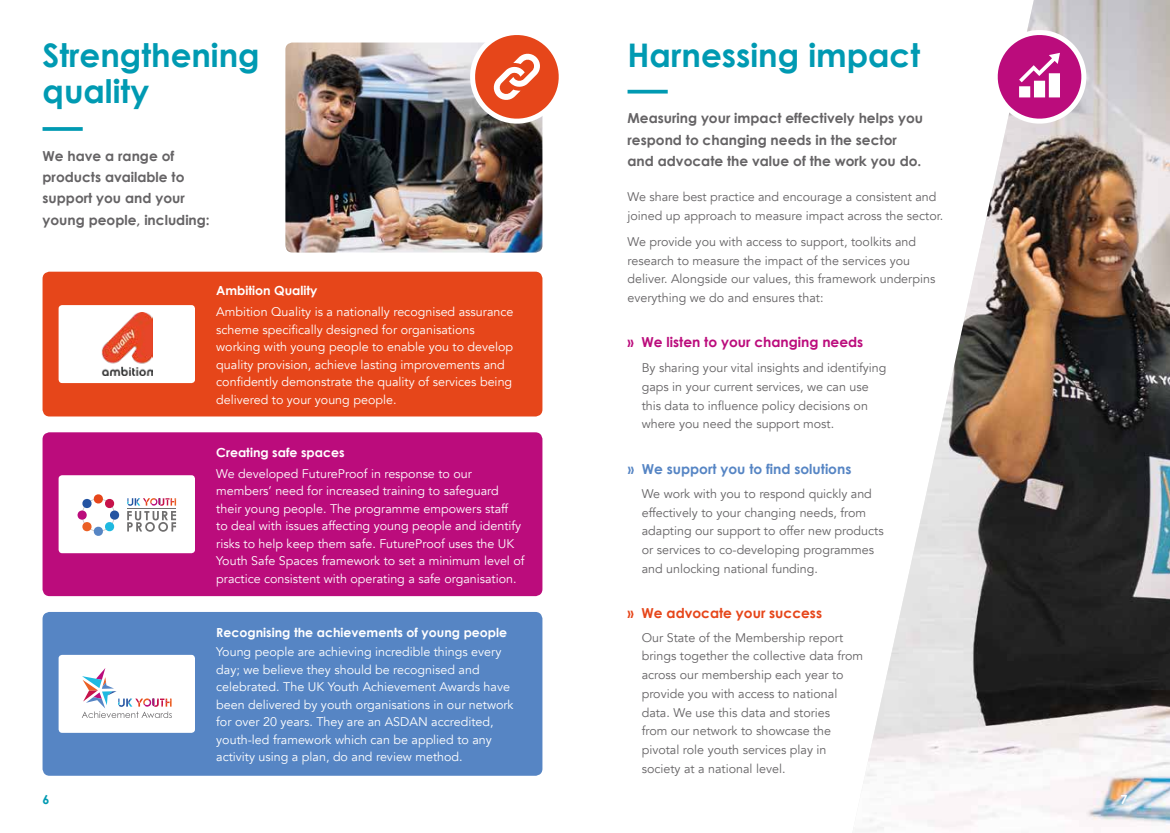
<style>
.page{position:relative;width:1170px;height:833px;background:#fff}
.page>*{position:absolute;margin:0;border:0;box-sizing:border-box;transform-origin:0 0}
.t1{font:700 32.5px/36.2px "Century Gothic";color:#009ab2}
.t2{font:700 13.75px/21.2px "Century Gothic";color:#656365}
.t3{font:700 13.75px "Century Gothic";color:#bb0c7c}
.t4{font:700 13.75px "Century Gothic";color:#5685c4}
.t5{font:700 13.75px "Century Gothic";color:#e6461a}
.t6{font:12.5px/17.5px "Avenir";color:#fff}
.t7{font:12.5px/18.8px "Avenir";color:#656365}
.t8{font:700 12.5px "Century Gothic";color:#fff}
.t9{font:700 12.5px "Century Gothic";color:#009ab2}
</style>
<div class="page">
<img style="left:863px;top:0;width:306px;height:831px">
<svg style="left:43px;top:127px;width:40px;height:4px"></svg>
<svg style="left:627px;top:90px;width:40px;height:4px"></svg>
<svg style="left:983px;top:21px;width:112px;height:104px"></svg>
<div style="left:43px;top:272px;width:499px;height:144px;background:#e6461a;border-radius:7px"></div>
<div style="left:43px;top:432px;width:499px;height:164px;background:#bb0c7c;border-radius:7px"></div>
<div style="left:43px;top:612px;width:499px;height:163px;background:#5685c4;border-radius:7px"></div>
<div style="left:59px;top:305px;width:136px;height:78px;background:#fff;border-radius:4px"></div>
<img style="left:101px;top:312px;width:51px;height:64px">
<div style="left:59px;top:475px;width:136px;height:78px;background:#fff;border-radius:4px"></div>
<svg style="left:77px;top:494px;width:43px;height:42px"></svg>
<svg style="left:127px;top:498px;width:49px;height:34px"></svg>
<hr style="left:127px;top:508px;width:49px;height:1px;background:#706f6f">
<div style="left:59px;top:655px;width:136px;height:78px;background:#fff;border-radius:4px"></div>
<svg style="left:82px;top:668px;width:90px;height:50px"></svg>
<img style="left:285px;top:43px;width:257px;height:209px">
<svg style="left:461px;top:35px;width:98px;height:90px"></svg>
<h1 class="t1" style="left:43px;top:36px;width:219px">Strengthening quality</h1>
<h1 class="t1" style="left:627px;top:36px;width:294px">Harnessing impact</h1>
<p class="t2" style="left:43px;top:145px;width:169px">We have a range of products available to support you and your young people, including:</p>
<p class="t8" style="left:216px;top:283px;width:103px">Ambition Quality</p>
<p class="t6" style="left:216px;top:303px;width:298px">Ambition Quality is a nationally recognised assurance scheme specifically designed for organisations working with young people to enable you to develop quality provision, achieve lasting improvements and confidently demonstrate the quality of services being delivered to your young people.</p>
<p class="t8" style="left:216px;top:444px;width:130px">Creating safe spaces</p>
<p class="t6" style="left:216px;top:465px;width:310px">We developed FutureProof in response to our members’ need for increased training to safeguard their young people. The programme empowers staff<br>to deal with issues affecting young people and identify risks to help keep them safe. FutureProof uses the UK Youth Safe Spaces framework to set a minimum level of practice consistent with operating a safe organisation.</p>
<p class="t8" style="left:216px;top:624px;width:292px">Recognising the achievements of young people</p>
<p class="t6" style="left:216px;top:643px;width:299px">Young people are achieving incredible things every day; we believe they should be recognised and celebrated. The UK Youth Achievement Awards have been delivered by youth organisations in our network for over 20 years. They are an ASDAN accredited, youth-led framework which can be applied to any activity using a plan, do and review method.</p>
<p class="t2" style="left:627px;top:107px;width:297px">Measuring your impact effectively helps you respond to changing needs in the sector and advocate the value of the work you do.</p>
<p class="t7" style="left:627px;top:188px;width:317px">We share best practice and encourage a consistent and joined up approach to measure impact across the sector.</p>
<p class="t7" style="left:627px;top:232px;width:309px">We provide you with access to support, toolkits and research to measure the impact of the services you deliver. Alongside our values, this framework underpins everything we do and ensures that:</p>
<p class="t3" style="left:627px;top:333px;width:237px">» We listen to your changing needs</p>
<p class="t7" style="left:641px;top:359px;width:246px">By sharing your vital insights and identifying gaps in your current services, we can use this data to influence policy decisions on where you need the support most.</p>
<p class="t4" style="left:627px;top:460px;width:225px">» We support you to find solutions</p>
<p class="t7" style="left:641px;top:484px;width:243px">We work with you to respond quickly and effectively to your changing needs, from adapting our support to offer new products or services to co-developing programmes and unlocking national funding.</p>
<p class="t5" style="left:627px;top:604px;width:196px">» We advocate your success</p>
<p class="t7" style="left:641px;top:628px;width:223px">Our State of the Membership report brings together the collective data from across our membership each year to provide you with access to national data. We use this data and stories<br>from our network to showcase the pivotal role youth services play in society at a national level.</p>
<p class="t9" style="left:43px;top:792px;width:8px">6</p>
<p class="t8" style="left:1120px;top:792px;width:8px">7</p>
</div>
